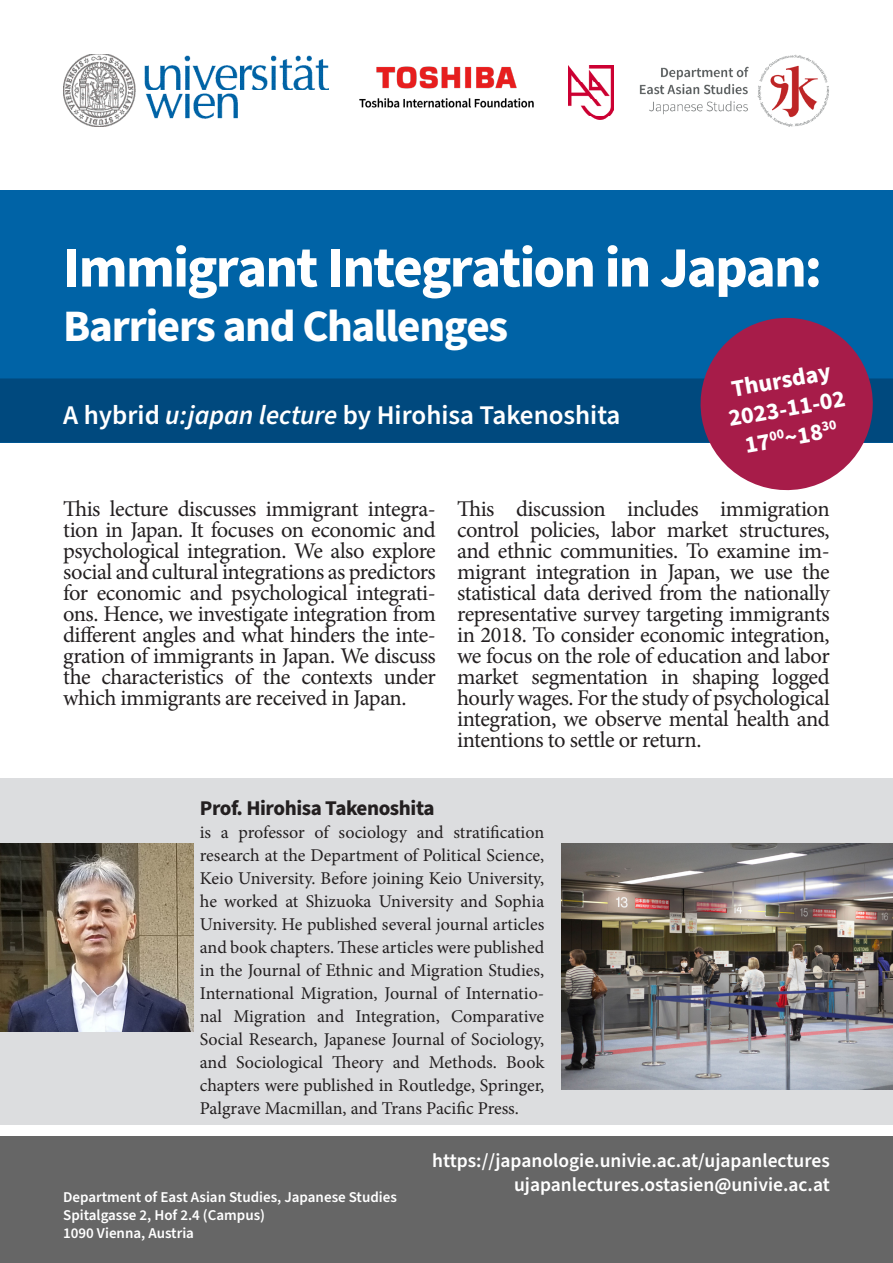
<style>
.page{position:relative;width:893px;height:1263px;background:#fff}
.page>*{position:absolute;margin:0;border:0;box-sizing:border-box;transform-origin:0 0}
.t1{font:700 57px "Source Sans Pro";letter-spacing:-.035em;color:#fff}
.t2{font:700 45px "Source Sans Pro";letter-spacing:-.03em;color:#fff}
.t3{font:600 27px "Source Sans Pro";color:#fff}
.t4{font:700 24px/28.8px "Source Sans Pro";color:#fff;text-align:center}
.Text{font:22.5px/21px "Minion Pro";letter-spacing:-.02em;color:#231f20;text-align:justify}
.Text-2{font:700 21px "Source Sans Pro";letter-spacing:-.02em;color:#231f20}
.Text-3{font:600 19.5px "Source Sans Pro";color:#fff}
.Text-4{font:18px/23px "Minion Pro";color:#231f20;text-align:justify}
.t5{font:600 15px "Source Sans Pro";color:#fff}
.s1{font-style:italic}
</style>
<div class="page">
<div style="left:0;top:190px;width:893px;height:252px;background:#0063a6"></div>
<div style="left:0;top:1137px;width:893px;height:126px;background:#666"></div>
<div style="left:0;top:379px;width:893px;height:63px;background:#00497e"></div>
<img style="left:63px;top:54px;width:265px;height:72px">
<img style="left:639px;top:54px;width:190px;height:72px">
<img style="left:568px;top:66px;width:45px;height:54px">
<img style="left:359px;top:66px;width:175px;height:42px">
<svg style="left:694px;top:317px;width:186px;height:174px"></svg>
<div style="left:0;top:778px;width:893px;height:347px;background:#dcdddf"></div>
<img style="left:561px;top:843px;width:332px;height:246px">
<img style="left:0;top:843px;width:193px;height:189px">
<p class="t1" style="left:63px;top:229px;width:760px">Immigrant Integration in Japan:</p>
<p class="t2" style="left:63px;top:295px;width:447px">Barriers and Challenges</p>
<p class="t3" style="left:63px;top:397px;width:559px">A hybrid <span class="s1">u:japan lecture</span> by Hirohisa Takenoshita</p>
<p class="t4" style="left:721px;top:377px;width:120px;rotate:-10deg">Thursday<br>2023-11-02</p>
<p class="t4" style="left:743px;top:431px;width:95px;rotate:-10deg">17<sup>00</sup>~18<sup>30</sup></p>
<p class="Text" style="left:63px;top:498px;width:374px">This lecture discusses immigrant integra&shy;tion in Japan. It focuses on economic and psychological integration. We also explore social and cultural integrations as predictors for economic and psychological integrati&shy;ons. Hence, we investigate integration from different angles and what hinders the inte&shy;gration of immigrants in Japan. We discuss the characteristics of the contexts under which immigrants are received in Japan.</p>
<p class="Text" style="left:457px;top:498px;width:374px">This discussion includes immigration control policies, labor market structures, and ethnic communities. To examine im&shy;migrant integration in Japan, we use the statistical data derived from the nationally representative survey targeting immigrants in 2018. To consider economic integration, we focus on the role of education and labor market segmentation in shaping logged hourly wages. For the study of psychological integration, we observe mental health and intentions to settle or return.</p>
<p class="Text-2" style="left:200px;top:794px;width:236px">Prof. Hirohisa Takenoshita</p>
<p class="Text-4" style="left:200px;top:821px;width:346px">is a professor of sociology and stratification research at the Department of Political Science, Keio University. Before joining Keio University, he worked at Shizuoka University and Sophia University. He published several journal articles and book chapters. These articles were published in the Journal of Ethnic and Migration Studies, International Migration, Journal of Internatio&shy;nal Migration and Integration, Comparative Social Research, Japanese Journal of Sociology, and Sociological Theory and Methods. Book chapters were published in Routledge, Springer, Palgrave Macmillan, and Trans Pacific Press.</p>
<p class="t5" style="left:63px;top:1187px;width:335px">Department of East Asian Studies, Japanese Studies</p>
<p class="t5" style="left:63px;top:1205px;width:203px">Spitalgasse 2, Hof 2.4 (Campus)</p>
<p class="t5" style="left:63px;top:1223px;width:132px">1090 Vienna, Austria</p>
<p class="Text-3" style="left:432px;top:1148px;width:399px">https://japanologie.univie.ac.at/ujapanlectures</p>
<p class="Text-3" style="left:514px;top:1171px;width:317px">ujapanlectures.ostasien@univie.ac.at</p>
</div>
